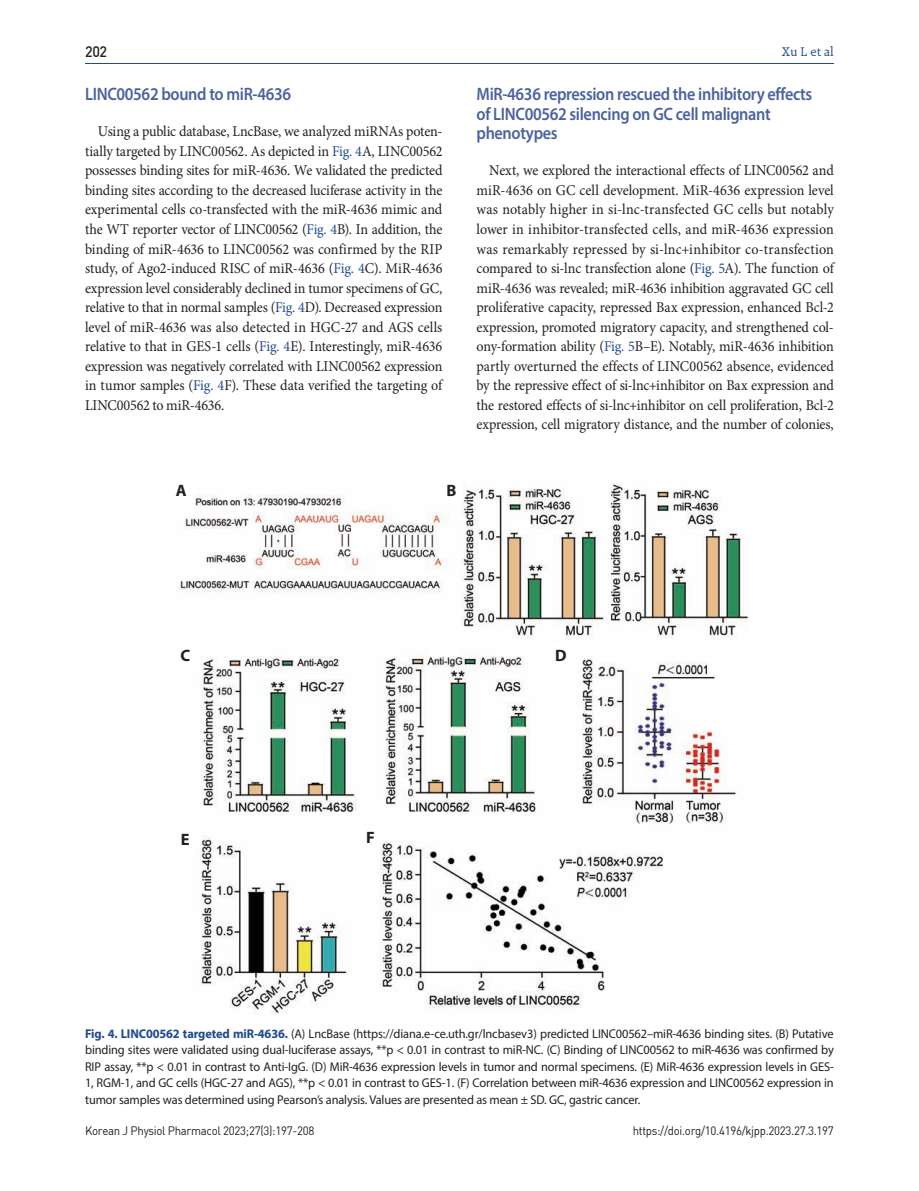
<style>
.page{position:relative;width:919px;height:1191px;background:#fff}
.page>*{position:absolute;margin:0;border:0;box-sizing:border-box;transform-origin:0 0}
.t1{font:600 18px/19.5px "Myriad Pro";letter-spacing:-.02em;color:#4a629f;scale:.9 1}
.t2{font:700 16.5px "Myriad Pro";color:#231f20}
.t3{font:15px/19.5px "Minion Pro";letter-spacing:-.01em;color:#231f20;text-align:justify;scale:.94 1}
.t4{font:15px "Dinmed";color:#231f20;scale:.95 1}
.t5{font:13.5px "Raleigh BT";color:#204a8e}
.t6{font:12.75px/16.5px "Myriad Pro";letter-spacing:-.01em;color:#231f20;text-align:justify}
.t7{font:12px "Dinreg";letter-spacing:-.025em;color:#231f20;scale:.95 1}
.s1{color:#204a8e}
.s2{font-weight:700;color:#204a8e}
</style>
<div class="page">
<hr style="left:85px;top:64px;width:748px;height:1px;background:#204a8e">
<img style="left:179px;top:483px;width:569px;height:531px">
<div style="left:170px;top:479px;width:22px;height:23px;background:#fff"></div>
<div style="left:440px;top:479px;width:22px;height:23px;background:#fff"></div>
<div style="left:174px;top:643px;width:22px;height:23px;background:#fff"></div>
<div style="left:550px;top:643px;width:22px;height:23px;background:#fff"></div>
<div style="left:174px;top:828px;width:22px;height:23px;background:#fff"></div>
<div style="left:359px;top:825px;width:22px;height:23px;background:#fff"></div>
<p class="t4" style="left:85px;top:42px;width:25px">202</p>
<p class="t1" style="left:85px;top:84px;width:230px">LINC00562 bound to miR-4636</p>
<p class="t3" style="left:85px;top:122px;width:382px;text-indent:13px">Using a public database, LncBase, we analyzed miRNAs poten&shy;tially targeted by LINC00562. As depicted in <span class="s1">Fig. 4</span>A, LINC00562 possesses binding sites for miR-4636. We validated the predicted binding sites according to the decreased luciferase activity in the experimental cells co-transfected with the miR-4636 mimic and the WT reporter vector of LINC00562 (<span class="s1">Fig. 4</span>B). In addition, the binding of miR-4636 to LINC00562 was confirmed by the RIP study, of Ago2-induced RISC of miR-4636 (<span class="s1">Fig. 4</span>C). MiR-4636 expression level considerably declined in tumor specimens of GC, relative to that in normal samples (<span class="s1">Fig. 4</span>D). Decreased expression level of miR-4636 was also detected in HGC-27 and AGS cells relative to that in GES-1 cells (<span class="s1">Fig. 4</span>E). Interestingly, miR-4636 expression was negatively correlated with LINC00562 expression in tumor samples (<span class="s1">Fig. 4</span>F). These data verified the targeting of LINC00562 to miR-4636.</p>
<p class="t5" style="left:781px;top:43px;width:53px">Xu L et al</p>
<p class="t1" style="left:476px;top:84px;width:374px">MiR-4636 repression rescued the inhibitory effects of LINC00562 silencing on GC cell malignant phenotypes</p>
<p class="t3" style="left:476px;top:161px;width:382px;text-indent:13px">Next, we explored the interactional effects of LINC00562 and miR-4636 on GC cell development. MiR-4636 expression level was notably higher in si-lnc-transfected GC cells but notably lower in inhibitor-transfected cells, and miR-4636 expression was remarkably repressed by si-lnc+inhibitor co-transfection compared to si-lnc transfection alone (<span class="s1">Fig. 5</span>A). The function of miR-4636 was revealed; miR-4636 inhibition aggravated GC cell proliferative capacity, repressed Bax expression, enhanced Bcl-2 expression, promoted migratory capacity, and strengthened col&shy;ony-formation ability (<span class="s1">Fig. 5</span>B–E). Notably, miR-4636 inhibition partly overturned the effects of LINC00562 absence, evidenced by the repressive effect of si-lnc+inhibitor on Bax expression and the restored effects of si-lnc+inhibitor on cell proliferation, Bcl-2 expression, cell migratory distance, and the number of colonies,</p>
<p class="t2" style="left:176px;top:480px;width:12px">A</p>
<p class="t2" style="left:446px;top:480px;width:11px">B</p>
<p class="t2" style="left:180px;top:644px;width:11px">C</p>
<p class="t2" style="left:555px;top:644px;width:13px">D</p>
<p class="t2" style="left:181px;top:828px;width:10px">E</p>
<p class="t2" style="left:366px;top:826px;width:10px">F</p>
<p class="t6" style="left:85px;top:1025px;width:750px"><span class="s2">Fig. 4. LINC00562 targeted miR-4636.</span> (A) LncBase (https://diana.e-ce.uth.gr/lncbasev3) predicted LINC00562–miR-4636 binding sites. (B) Putative binding sites were validated using dual-luciferase assays, **p &lt; 0.01 in contrast to miR-NC. (C) Binding of LINC00562 to miR-4636 was confirmed by RIP assay, **p &lt; 0.01 in contrast to Anti-IgG. (D) MiR-4636 expression levels in tumor and normal specimens. (E) MiR-4636 expression levels in GES-1, RGM-1, and GC cells (HGC-27 and AGS), **p &lt; 0.01 in contrast to GES-1. (F) Correlation between miR-4636 expression and LINC00562 expression in tumor samples was determined using Pearson’s analysis. Values are presented as mean ± SD. GC, gastric cancer.</p>
<p class="t7" style="left:85px;top:1123px;width:243px">Korean J Physiol Pharmacol 2023;27(3):197-208</p>
<p class="t7" style="left:632px;top:1123px;width:213px">https://doi.org/10.4196/kjpp.2023.27.3.197</p>
</div>
